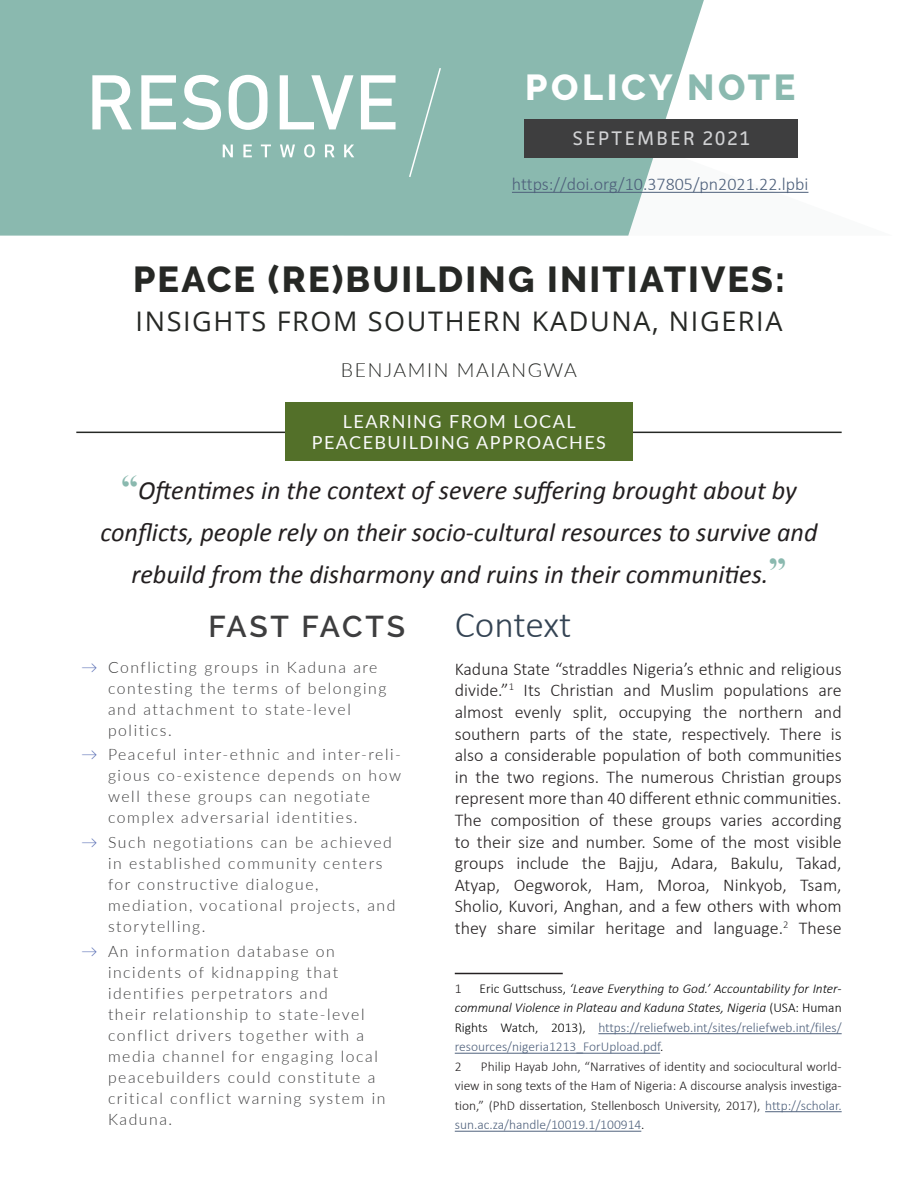
<style>
.page{position:relative;width:918px;height:1188px;background:#fff}
.page>*{position:absolute;margin:0;border:0;box-sizing:border-box;transform-origin:0 0}
.t1{font:300 37.5px "Calibri";letter-spacing:-.005em;color:#324252}
.t2{font:800 36px "Raleway";letter-spacing:.06em;color:#262825}
.t3{font:800 36px "Raleway";letter-spacing:.1em;color:#fff}
.t4{font:600 30px "Raleway";letter-spacing:.09em;color:#3e3e3f}
.t5{font:27px "Open Sans";letter-spacing:.06em;color:#262825}
.t6{font:italic 26.25px/42px "Calibri";color:#231f20;text-align:center}
.t7{font:19.65px "Facit";letter-spacing:.13em;color:#d1d2d4}
.t8{font:300 19.5px "Lato";letter-spacing:.08em;color:#262825}
.t9{font:300 18px/21.6px "Calibri";color:#231f20;text-align:justify}
.t10{font:18px/21px "Lato";letter-spacing:.08em;color:#f9fafa;text-align:center}
.t11{font:300 18px "Calibri";color:#4e607b}
.t12{font:300 15.75px/21px "Lato";letter-spacing:.1em;color:#3e3e3f}
.t13{font:italic 300 13.5px/19.5px "Calibri";color:#000}
.t14{font:300 13.5px/19.5px "Calibri";color:#231f20;text-align:justify}
.s1{color:#8ab9af}
.s2{font-family:"Times New Roman";font-weight:700;font-style:normal;font-size:34.5px;color:#8ab9af}
.s3{font-family:"Times New Roman";font-weight:700;font-style:normal;font-size:36px;color:#8ab9af}
.s4{font-size:16.5px;color:#546ab2}
.s5{font-style:normal}
.s6{font-style:normal;color:#4e607b}
.s7{font-style:normal;color:#231f20}
.s8{color:#4e607b}
.s9{color:#000}
</style>
<div class="page">
<hr style="left:76px;top:432px;width:766px;height:1px;background:#262825">
<div style="left:0;top:0;width:704px;height:236px;background:#8ab9af"></div>
<svg style="left:223px;top:145px;width:10px;height:12px"></svg>
<svg style="left:243px;top:145px;width:9px;height:12px"></svg>
<svg style="left:261px;top:145px;width:10px;height:12px"></svg>
<svg style="left:280px;top:145px;width:15px;height:12px"></svg>
<svg style="left:304px;top:144px;width:11px;height:14px"></svg>
<svg style="left:325px;top:145px;width:10px;height:12px"></svg>
<svg style="left:344px;top:145px;width:10px;height:12px"></svg>
<svg style="left:92px;top:75px;width:40px;height:54px"></svg>
<svg style="left:141px;top:75px;width:35px;height:54px"></svg>
<svg style="left:182px;top:75px;width:39px;height:55px"></svg>
<svg style="left:229px;top:75px;width:39px;height:55px"></svg>
<svg style="left:280px;top:75px;width:73px;height:54px"></svg>
<svg style="left:361px;top:75px;width:35px;height:54px"></svg>
<svg style="left:409px;top:68px;width:32px;height:109px;background:#8fbcb2"></svg>
<div style="left:525px;top:120px;width:273px;height:38px;background:#3e3e3f"></div>
<hr style="left:455px;top:973px;width:108px;height:1px;background:#231f20">
<hr style="left:598px;top:1033px;width:244px;height:1px;background:#4e607b">
<hr style="left:455px;top:1053px;width:205px;height:1px;background:#4e607b">
<hr style="left:765px;top:1111px;width:77px;height:1px;background:#4e607b">
<hr style="left:455px;top:1131px;width:186px;height:1px;background:#4e607b">
<hr style="left:512px;top:192px;width:296px;height:1px;background:#4e607b">
<div style="left:285px;top:402px;width:348px;height:58px;background:#537029"></div>
<h2 class="t3" style="left:525px;top:67px;width:272px">POLICY <span class="s1">NOTE</span></h2>
<p class="t7" style="left:573px;top:126px;width:179px">SEPTEMBER 2021</p>
<p class="t11" style="left:512px;top:177px;width:298px">https://doi.org/10.37805/pn2021.22.lpbi</p>
<h2 class="t2" style="left:133px;top:258px;width:653px">PEACE (RE)BUILDING INITIATIVES:</h2>
<h3 class="t5" style="left:136px;top:302px;width:649px">INSIGHTS FROM SOUTHERN KADUNA, NIGERIA</h3>
<p class="t8" style="left:341px;top:358px;width:238px">BENJAMIN MAIANGWA</p>
<p class="t10" style="left:312px;top:410px;width:296px">LEARNING FROM LOCAL<br>PEACEBUILDING APPROACHES</p>
<h3 class="t6" style="left:100px;top:471px;width:719px"><span class="s2">“</span>Oftentimes in the context of severe suffering brought about by conflicts, people rely on their socio-cultural resources to survive and rebuild from the disharmony and ruins in their communities.<span class="s3">”</span></h3>
<h3 class="t4" style="left:208px;top:608px;width:198px">FAST FACTS</h3>
<p class="t12" style="left:108px;top:656px;width:280px;text-indent:-27px"><span class="s4">→</span> Conflicting groups in Kaduna are contesting the terms of belonging and attachment to state-level politics.</p>
<p class="t12" style="left:108px;top:744px;width:295px;text-indent:-27px"><span class="s4">→</span> Peaceful inter-ethnic and inter-reli&shy;gious co-existence depends on how well these groups can negotiate complex adversarial identities.</p>
<p class="t12" style="left:108px;top:832px;width:289px;text-indent:-27px"><span class="s4">→</span> Such negotiations can be achieved in established community centers for constructive dialogue, mediation, vocational projects, and storytelling.</p>
<p class="t12" style="left:108px;top:940px;width:279px;text-indent:-27px"><span class="s4">→</span> An information database on incidents of kidnapping that identifies perpetrators and<br>their relationship to state-level conflict drivers together with a media channel for engaging local peacebuilders could constitute a critical conflict warning system in<br>Kaduna.</p>
<h1 class="t1" style="left:455px;top:608px;width:118px">Context</h1>
<p class="t9" style="left:455px;top:659px;width:388px">Kaduna State “straddles Nigeria’s ethnic and religious divide.”<sup>1</sup> Its Christian and Muslim populations are almost evenly split, occupying the northern and southern parts of the state, respectively. There is also a considerable population of both communities in the two regions. The numerous Christian groups represent more than 40 different ethnic communities.<br>The composition of these groups varies according to their size and number. Some of the most visible groups include the Bajju, Adara, Bakulu, Takad, Atyap, Oegworok, Ham, Moroa, Ninkyob, Tsam, Sholio, Kuvori, Anghan, and a few others with whom they share similar heritage and language.<sup>2</sup> These</p>
<p class="t13" style="left:455px;top:980px;width:388px;text-indent:25px"><span class="s5">Eric Guttschuss,</span> ‘Leave Everything to God.’ Accountability for Inter&shy;communal Violence in Plateau and Kaduna States, Nigeria <span class="s5">(USA: Human Rights Watch, 2013),</span> <span class="s6">https://reliefweb.int/sites/reliefweb.int/files/ resources/nigeria1213_ForUpload.pdf</span><span class="s5">.<br></span><span class="s7">2</span></p>
<p class="t14" style="left:455px;top:980px;width:8px">1</p>
<p class="t14" style="left:455px;top:1058px;width:388px;text-indent:26px">Philip Hayab John, “Narratives of identity and sociocultural world&shy;view in song texts of the Ham of Nigeria: A discourse analysis investiga&shy;tion,” (PhD dissertation, Stellenbosch University, 2017), <span class="s8">http://scholar. sun.ac.za/handle/10019.1/100914</span><span class="s9">.</span></p>
</div>
